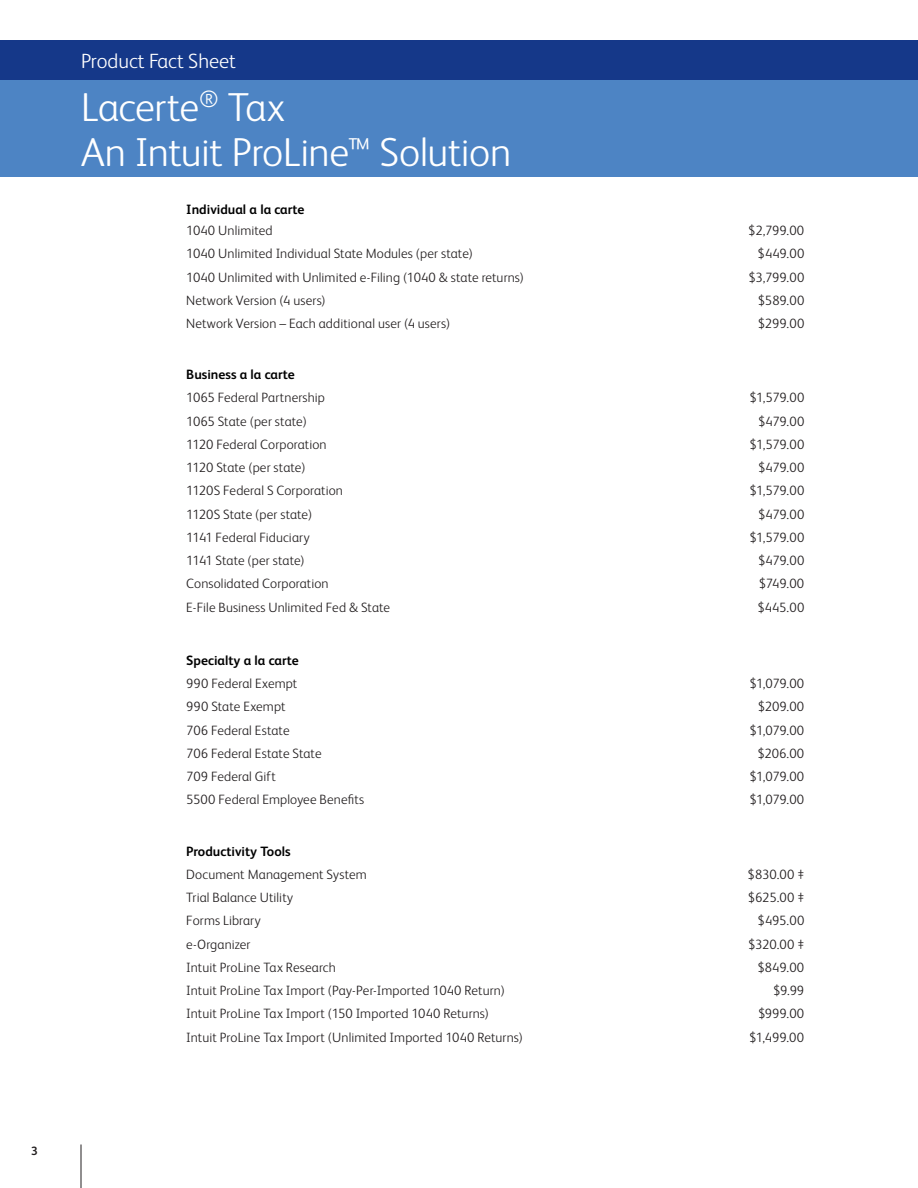
<style>
.page{position:relative;width:918px;height:1188px;background:#fff}
.page>*{position:absolute;margin:0;border:0;box-sizing:border-box;transform-origin:0 0}
.t1{font:300 40.5px/45px "FS Albert";letter-spacing:-.01em;color:#fff}
.t2{font:300 20.7px "FS Albert";color:#fff}
.Pricing{font:300 13.5px "FS Albert";letter-spacing:.01em;color:#231f20}
.Subheads_nnn{font:700 13.5px "FS Albert";color:#000}
.Bullet_1_nnn{font:700 13.5px "FS Albert";color:#000}
.t3{font:700 12px "FS Albert";color:#231f20}
</style>
<div class="page">
<div style="left:0;top:40px;width:918px;height:40px;background:#153889"></div>
<div style="left:0;top:80px;width:918px;height:96px;background:#4d84c4"></div>
<hr style="left:81px;top:1144px;width:1px;height:44px;background:#231f20">
<p class="t3" style="left:31px;top:1143px;width:8px">3</p>
<h2 class="t2" style="left:81px;top:48px;width:157px">Product Fact Sheet</h2>
<h1 class="t1" style="left:81px;top:83px;width:432px">Lacerte<sup>®</sup> Tax<br>An Intuit ProLine™ Solution</h1>
<p class="Bullet_1_nnn" style="left:186px;top:200px;width:120px">Individual a la carte</p>
<p class="Pricing" style="left:186px;top:222px;width:88px">1040 Unlimited</p>
<p class="Pricing" style="left:748px;top:222px;width:57px">$2,799.00</p>
<p class="Pricing" style="left:186px;top:245px;width:288px">1040 Unlimited Individual State Modules (per state)</p>
<p class="Pricing" style="left:758px;top:245px;width:48px">$449.00</p>
<p class="Pricing" style="left:186px;top:268px;width:339px">1040 Unlimited with Unlimited e-Filing (1040 &amp; state returns)</p>
<p class="Pricing" style="left:748px;top:268px;width:57px">$3,799.00</p>
<p class="Pricing" style="left:186px;top:291px;width:141px">Network Version (4 users)</p>
<p class="Pricing" style="left:758px;top:291px;width:48px">$589.00</p>
<p class="Pricing" style="left:186px;top:315px;width:265px">Network Version – Each additional user (4 users)</p>
<p class="Pricing" style="left:758px;top:315px;width:48px">$299.00</p>
<p class="Subheads_nnn" style="left:186px;top:365px;width:110px">Business a la carte</p>
<p class="Pricing" style="left:186px;top:389px;width:140px">1065 Federal Partnership</p>
<p class="Pricing" style="left:750px;top:389px;width:56px">$1,579.00</p>
<p class="Pricing" style="left:186px;top:412px;width:122px">1065 State (per state)</p>
<p class="Pricing" style="left:758px;top:412px;width:48px">$479.00</p>
<p class="Pricing" style="left:186px;top:436px;width:142px">1120 Federal Corporation</p>
<p class="Pricing" style="left:750px;top:436px;width:56px">$1,579.00</p>
<p class="Pricing" style="left:186px;top:459px;width:121px">1120 State (per state)</p>
<p class="Pricing" style="left:758px;top:459px;width:48px">$479.00</p>
<p class="Pricing" style="left:186px;top:482px;width:158px">1120S Federal S Corporation</p>
<p class="Pricing" style="left:750px;top:482px;width:56px">$1,579.00</p>
<p class="Pricing" style="left:186px;top:505px;width:127px">1120S State (per state)</p>
<p class="Pricing" style="left:758px;top:505px;width:48px">$479.00</p>
<p class="Pricing" style="left:186px;top:529px;width:125px">1141 Federal Fiduciary</p>
<p class="Pricing" style="left:750px;top:529px;width:56px">$1,579.00</p>
<p class="Pricing" style="left:186px;top:552px;width:120px">1141 State (per state)</p>
<p class="Pricing" style="left:758px;top:552px;width:48px">$479.00</p>
<p class="Pricing" style="left:186px;top:575px;width:144px">Consolidated Corporation</p>
<p class="Pricing" style="left:759px;top:575px;width:47px">$749.00</p>
<p class="Pricing" style="left:186px;top:598px;width:205px">E-File Business Unlimited Fed &amp; State</p>
<p class="Pricing" style="left:757px;top:598px;width:48px">$445.00</p>
<p class="Subheads_nnn" style="left:186px;top:651px;width:114px">Specialty a la carte</p>
<p class="Pricing" style="left:186px;top:675px;width:113px">990 Federal Exempt</p>
<p class="Pricing" style="left:750px;top:675px;width:56px">$1,079.00</p>
<p class="Pricing" style="left:186px;top:698px;width:101px">990 State Exempt</p>
<p class="Pricing" style="left:758px;top:698px;width:48px">$209.00</p>
<p class="Pricing" style="left:186px;top:721px;width:105px">706 Federal Estate</p>
<p class="Pricing" style="left:750px;top:721px;width:56px">$1,079.00</p>
<p class="Pricing" style="left:186px;top:745px;width:137px">706 Federal Estate State</p>
<p class="Pricing" style="left:757px;top:745px;width:48px">$206.00</p>
<p class="Pricing" style="left:186px;top:768px;width:91px">709 Federal Gift</p>
<p class="Pricing" style="left:750px;top:768px;width:56px">$1,079.00</p>
<p class="Pricing" style="left:186px;top:791px;width:180px">5500 Federal Employee Benefits</p>
<p class="Pricing" style="left:750px;top:791px;width:56px">$1,079.00</p>
<p class="Subheads_nnn" style="left:186px;top:842px;width:106px">Productivity Tools</p>
<p class="Pricing" style="left:186px;top:865px;width:182px">Document Management System</p>
<p class="Pricing" style="left:748px;top:865px;width:58px">$830.00 ‡</p>
<p class="Pricing" style="left:186px;top:889px;width:108px">Trial Balance Utility</p>
<p class="Pricing" style="left:748px;top:889px;width:58px">$625.00 ‡</p>
<p class="Pricing" style="left:186px;top:912px;width:76px">Forms Library</p>
<p class="Pricing" style="left:758px;top:912px;width:48px">$495.00</p>
<p class="Pricing" style="left:186px;top:935px;width:66px">e-Organizer</p>
<p class="Pricing" style="left:748px;top:935px;width:58px">$320.00 ‡</p>
<p class="Pricing" style="left:186px;top:958px;width:151px">Intuit ProLine Tax Research</p>
<p class="Pricing" style="left:757px;top:958px;width:48px">$849.00</p>
<p class="Pricing" style="left:186px;top:982px;width:320px">Intuit ProLine Tax Import (Pay-Per-Imported 1040 Return)</p>
<p class="Pricing" style="left:773px;top:982px;width:32px">$9.99</p>
<p class="Pricing" style="left:186px;top:1005px;width:304px">Intuit ProLine Tax Import (150 Imported 1040 Returns)</p>
<p class="Pricing" style="left:758px;top:1005px;width:48px">$999.00</p>
<p class="Pricing" style="left:186px;top:1028px;width:338px">Intuit ProLine Tax Import (Unlimited Imported 1040 Returns)</p>
<p class="Pricing" style="left:749px;top:1028px;width:57px">$1,499.00</p>
</div>
